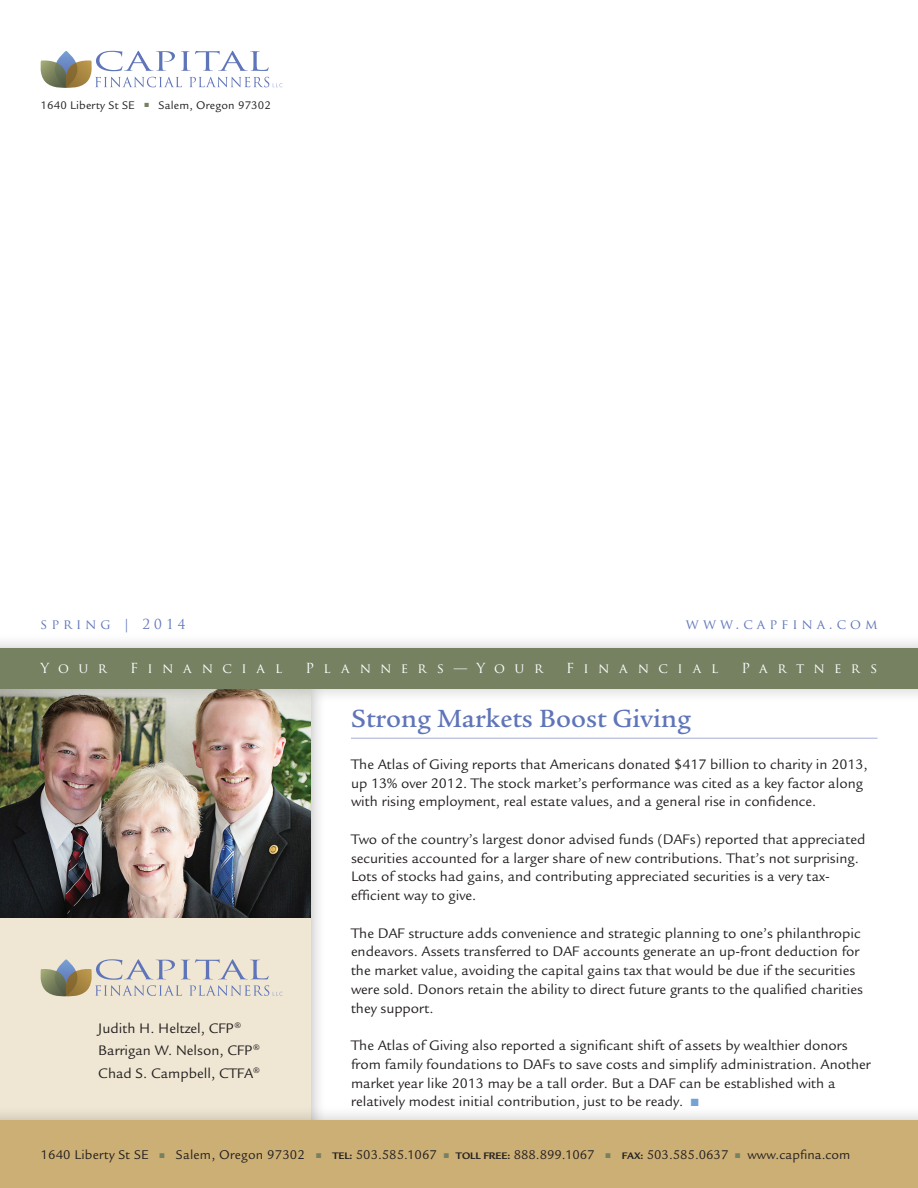
<style>
.page{position:relative;width:918px;height:1188px;background:#fff}
.page>*{position:absolute;margin:0;border:0;box-sizing:border-box;transform-origin:0 0}
.Headline{font:500 27px "Legacy Serif";color:#5f75b9}
.t1{font:15px/18.8px "Legacy Sans";color:#231f20}
.Body{font:13.8px "Legacy Sans";color:#231f20}
.t2{font:13.5px "Trajan Pro";letter-spacing:.7em;color:#fff}
.t3{font:13.5px "Trajan Pro";letter-spacing:.3em;color:#5f75b9}
.Body-2{font:12px "Legacy Sans";letter-spacing:.015em;color:#231f20}
.s1{color:#768162}
.s2{color:#76a1d4}
.s3{font-weight:700;font-size:10.35px}
</style>
<div class="page">
<svg style="left:40px;top:51px;width:242px;height:37px"></svg>
<div style="left:0;top:673px;width:326px;height:504px;background:#231f20;opacity:.35"></div>
<div style="left:0;top:688px;width:310px;height:473px;background:#efe6d3"></div>
<img style="left:0;top:704px;width:310px;height:214px">
<div style="left:0;top:1105px;width:918px;height:83px;background:#231f20;opacity:.25"></div>
<div style="left:0;top:1120px;width:918px;height:68px;background:#ccaf75"></div>
<svg style="left:40px;top:959px;width:242px;height:38px"></svg>
<div style="left:0;top:633px;width:918px;height:71px;background:#231f20;opacity:.25"></div>
<div style="left:0;top:648px;width:918px;height:40px;background:#768162"></div>
<hr style="left:351px;top:738px;width:527px;height:1px;background:#a5add7">
<p class="Body-2" style="left:40px;top:98px;width:232px">1640 Liberty St SE <span class="s1">■</span> Salem, Oregon 97302</p>
<p class="t3" style="left:40px;top:615px;width:146px">spring | 2014</p>
<p class="t3" style="left:686px;top:615px;width:193px">www.capfina.com</p>
<p class="t2" style="left:40px;top:660px;width:68px">Your</p>
<p class="t2" style="left:130px;top:660px;width:154px">Financial</p>
<p class="t2" style="left:305px;top:660px;width:239px">Planners—Your</p>
<p class="t2" style="left:566px;top:660px;width:154px">Financial</p>
<p class="t2" style="left:742px;top:660px;width:137px">Partners</p>
<p class="t1" style="left:98px;top:1019px;width:145px">Judith H. Heltzel, CFP<sup>®</sup></p>
<p class="t1" style="left:98px;top:1041px;width:163px">Barrigan W. Nelson, CFP<sup>®</sup></p>
<p class="t1" style="left:98px;top:1064px;width:163px">Chad S. Campbell, CTFA<sup>®</sup></p>
<p class="Headline" style="left:351px;top:703px;width:342px">Strong Markets Boost Giving</p>
<p class="t1" style="left:351px;top:755px;width:518px">The Atlas of Giving reports that Americans donated $417 billion to charity in 2013, up 13% over 2012. The stock market’s performance was cited as a key factor along with rising employment, real estate values, and a general rise in confidence.</p>
<p class="t1" style="left:351px;top:830px;width:516px">Two of the country’s largest donor advised funds (DAFs) reported that appreciated securities accounted for a larger share of new contributions. That’s not surprising.<br>Lots of stocks had gains, and contributing appreciated securities is a very tax&shy;efficient way to give.</p>
<p class="t1" style="left:351px;top:924px;width:513px">The DAF structure adds convenience and strategic planning to one’s philanthropic endeavors. Assets transferred to DAF accounts generate an up-front deduction for the market value, avoiding the capital gains tax that would be due if the securities were sold. Donors retain the ability to direct future grants to the qualified charities they support.</p>
<p class="t1" style="left:351px;top:1036px;width:521px">The Atlas of Giving also reported a significant shift of assets by wealthier donors from family foundations to DAFs to save costs and simplify administration. Another market year like 2013 may be a tall order. But a DAF can be established with a relatively modest initial contribution, just to be ready. <span class="s2">■</span></p>
<p class="Body" style="left:40px;top:1147px;width:812px">1640 Liberty St SE <span class="s1">■</span> Salem, Oregon 97302 <span class="s1">■</span> <span class="s3">TEL:</span> 503.585.1067 <span class="s1">■</span> <span class="s3">TOLL FREE:</span> 888.899.1067 <span class="s1">■</span> <span class="s3">FAX:</span> 503.585.0637 <span class="s1">■</span> www.capfina.com</p>
</div>
